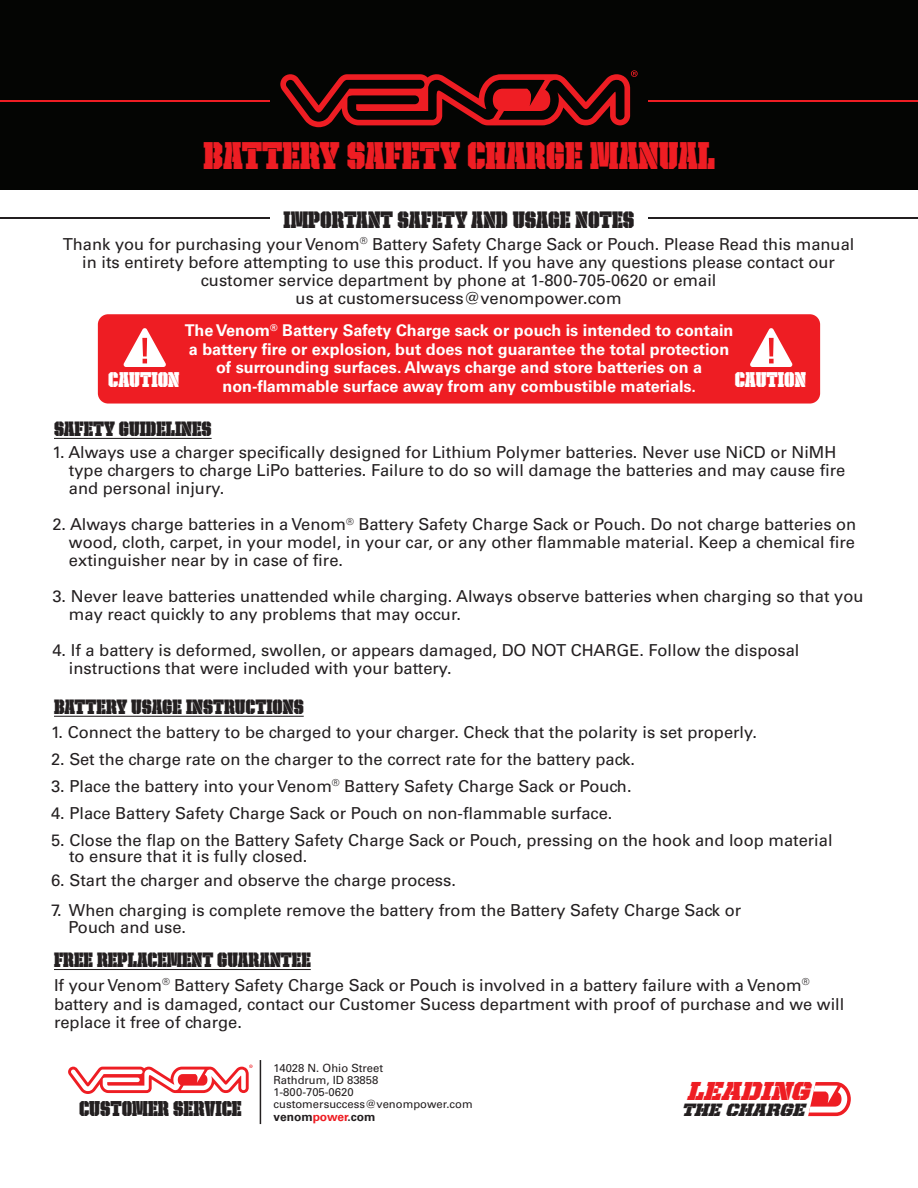
<style>
.page{position:relative;width:918px;height:1188px;background:#fff}
.page>*{position:absolute;margin:0;border:0;box-sizing:border-box;transform-origin:0 0}
.t1{font:39px "United Serif Cond Stencil";color:#ee1d23}
.t2{font:italic 26.1px "United Serif Reg Stencil";color:#ee1d23}
.t3{font:24px "United Serif Cond Stencil";color:#231f20}
.t4{font:21.75px "United Serif Cond Stencil";color:#231f20}
.t5{font:21.6px "United Serif Cond Stencil";color:#fff}
.t6{font:21px "United Serif Cond Stencil";color:#231f20}
.t7{font:italic 18px "United Serif Reg Stencil";color:#231f20}
.t8{font:16.5px/18px "Univers LT Std";color:#231f20}
.t9{font:700 16.2px/18.8px "Univers LT Std";color:#fff;text-align:center}
.t10{font:700 12px "Univers LT Std";color:#231f20}
.t11{font:11.25px/12px "Univers LT Std";color:#231f20}
.s1{color:#ee1d23}
</style>
<div class="page">
<div style="left:98px;top:314px;width:722px;height:90px;background:#ee1d23;border-radius:10px"></div>
<div style="left:0;top:0;width:918px;height:190px;background:#040503"></div>
<svg style="left:280px;top:70px;width:358px;height:57px"></svg>
<hr style="left:0;top:100px;width:269px;height:2px;background:#ee1d23">
<hr style="left:649px;top:100px;width:269px;height:2px;background:#ee1d23">
<hr style="left:0;top:217px;width:269px;height:2px;background:#231f20">
<hr style="left:649px;top:217px;width:269px;height:2px;background:#231f20">
<hr style="left:54px;top:438px;width:158px;height:1px;background:#231f20">
<hr style="left:54px;top:969px;width:257px;height:1px;background:#231f20">
<hr style="left:54px;top:716px;width:250px;height:1px;background:#231f20">
<svg style="left:123px;top:328px;width:43px;height:39px"></svg>
<svg style="left:750px;top:328px;width:43px;height:39px"></svg>
<hr style="left:260px;top:1060px;width:1px;height:64px;background:#231f20">
<svg style="left:68px;top:1065px;width:185px;height:29px"></svg>
<svg style="left:808px;top:1082px;width:43px;height:34px"></svg>
<h1 class="t1" style="left:203px;top:136px;width:513px">BATTERY SAFETY CHARGE MANUAL</h1>
<h3 class="t3" style="left:284px;top:207px;width:352px">IMPORTANT SAFETY AND USAGE NOTES</h3>
<p class="t8" style="left:63px;top:235px;width:793px;text-align:center">Thank you for purchasing your Venom<sup>®</sup> Battery Safety Charge Sack or Pouch. Please Read this manual in its entirety before attempting to use this product. If you have any questions please contact our customer service department by phone at 1-800-705-0620 or email<br>us at customersucess@venompower.com</p>
<p class="t9" style="left:185px;top:321px;width:550px">The Venom<sup>®</sup> Battery Safety Charge sack or pouch is intended to contain a battery fire or explosion, but does not guarantee the total protection of surrounding surfaces. Always charge and store batteries on a non-flammable surface away from any combustible materials.</p>
<h3 class="t5" style="left:108px;top:369px;width:73px">CAUTION</h3>
<h3 class="t5" style="left:735px;top:369px;width:73px">CAUTION</h3>
<p class="t6" style="left:54px;top:418px;width:159px">SAFETY GUIDELINES</p>
<p class="t8" style="left:69px;top:443px;width:778px;text-indent:-16px">1. Always use a charger specifically designed for Lithium Polymer batteries. Never use NiCD or NiMH type chargers to charge LiPo batteries. Failure to do so will damage the batteries and may cause fire and personal injury.</p>
<p class="t8" style="left:69px;top:515px;width:789px;text-align:justify;text-indent:-17px">2. Always charge batteries in a Venom<sup>®</sup> Battery Safety Charge Sack or Pouch. Do not charge batteries on wood, cloth, carpet, in your model, in your car, or any other flammable material. Keep a chemical fire extinguisher near by in case of fire.</p>
<p class="t8" style="left:69px;top:587px;width:796px;text-indent:-16px">3. Never leave batteries unattended while charging. Always observe batteries when charging so that you may react quickly to any problems that may occur.</p>
<p class="t8" style="left:69px;top:641px;width:732px;text-indent:-16px">4. If a battery is deformed, swollen, or appears damaged, DO NOT CHARGE. Follow the disposal instructions that were included with your battery.</p>
<p class="t6" style="left:54px;top:696px;width:251px">BATTERY USAGE INSTRUCTIONS</p>
<p class="t8" style="left:51px;top:723px;width:708px">1. Connect the battery to be charged to your charger. Check that the polarity is set properly.</p>
<p class="t8" style="left:51px;top:750px;width:586px">2. Set the charge rate on the charger to the correct rate for the battery pack.</p>
<p class="t8" style="left:51px;top:777px;width:582px">3. Place the battery into your Venom<sup>®</sup> Battery Safety Charge Sack or Pouch.</p>
<p class="t8" style="left:51px;top:804px;width:563px">4. Place Battery Safety Charge Sack or Pouch on non-flammable surface.</p>
<p class="t8" style="left:69px;top:832px;width:765px;line-height:16.5px;text-indent:-18px">5. Close the flap on the Battery Safety Charge Sack or Pouch, pressing on the hook and loop material to ensure that it is fully closed.</p>
<p class="t8" style="left:51px;top:871px;width:407px">6. Start the charger and observe the charge process.</p>
<p class="t8" style="left:68px;top:902px;width:674px;line-height:16.5px;text-indent:-17px">7. When charging is complete remove the battery from the Battery Safety Charge Sack or<br>Pouch and use.</p>
<p class="t6" style="left:54px;top:950px;width:258px">FREE REPLACEMENT GUARANTEE</p>
<p class="t8" style="left:54px;top:976px;width:792px;line-height:18.8px">If your Venom<sup>®</sup> Battery Safety Charge Sack or Pouch is involved in a battery failure with a Venom<sup>® </sup>battery and is damaged, contact our Customer Sucess department with proof of purchase and we will replace it free of charge.</p>
<h3 class="t4" style="left:79px;top:1097px;width:164px">CUSTOMER SERVICE</h3>
<p class="t11" style="left:274px;top:1062px;width:201px">14028 N. Ohio Street<br>Rathdrum, ID 83858<br>1-800-705-0620 customersuccess@venompower.com</p>
<p class="t10" style="left:274px;top:1110px;width:104px">venom<span class="s1">power</span>.com</p>
<h2 class="t2" style="left:686px;top:1077px;width:132px">LEADING</h2>
<p class="t7" style="left:681px;top:1100px;width:130px">THE CHARGE</p>
</div>
